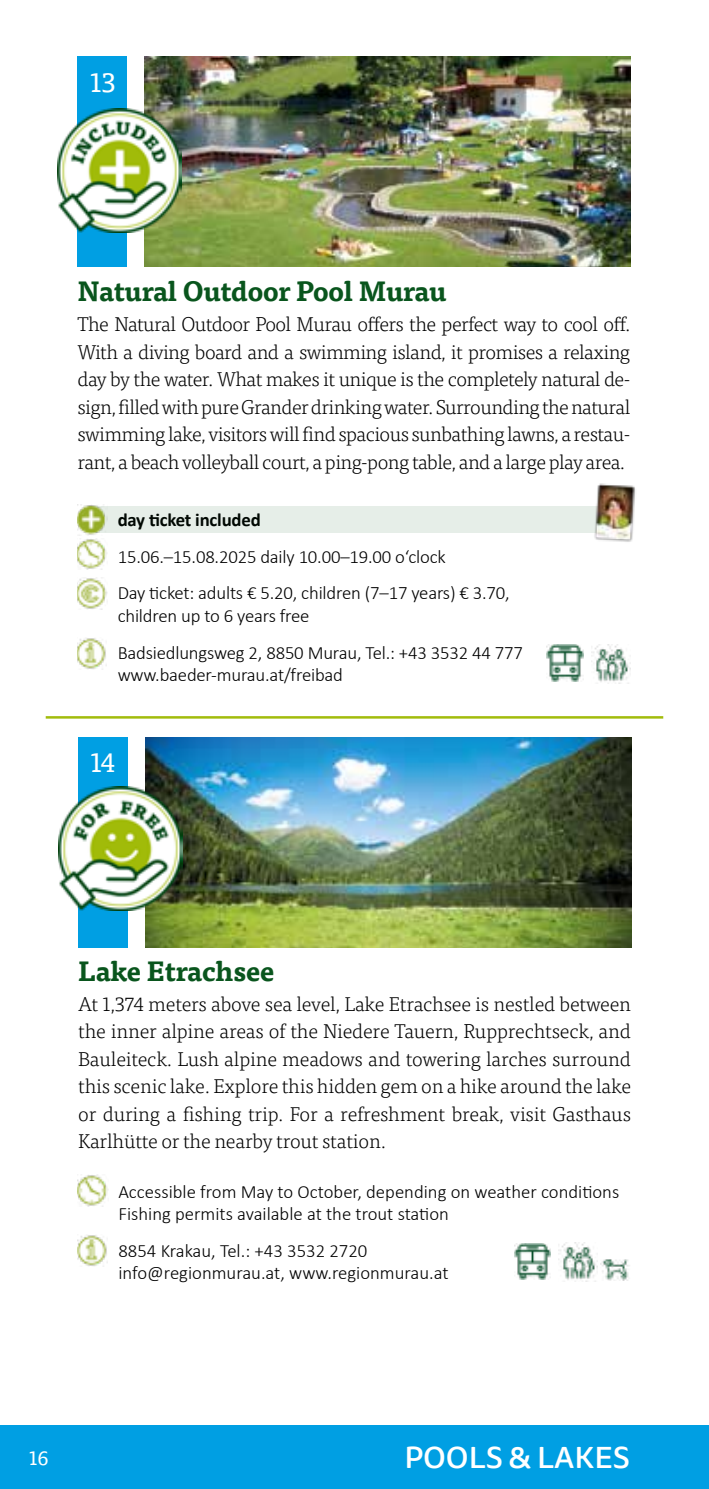
<style>
.page{position:relative;width:709px;height:1489px;background:#fff}
.page>*{position:absolute;margin:0;border:0;box-sizing:border-box;transform-origin:0 0}
.t1{font:500 30px "Tisa Sans Web W03";color:#fff}
.t2{font:700 27.5px "Tisa Pro";letter-spacing:-.01em;color:#09551d}
.t3{font:27.5px "Tisa Pro";color:#fff}
.t4{font:300 20px/27.5px "Tisa Pro";letter-spacing:-.03em;color:#000;text-align:justify}
.t5{font:20px "Tisa Pro";color:#fff}
.t6{font:300 18.75px/22.5px "Calibri";letter-spacing:-.01em;color:#000}
.t7{font:700 18.75px "Calibri";letter-spacing:-.01em;color:#000}
</style>
<div class="page">
<div style="left:0;top:1424px;width:709px;height:64px;background:#009fe3"></div>
<hr style="left:46px;top:716px;width:617px;height:2px;background:#a2bc0c">
<img style="left:78px;top:1174px;width:30px;height:31px">
<img style="left:78px;top:1235px;width:30px;height:31px">
<img style="left:558px;top:1242px;width:39px;height:39px">
<img style="left:600px;top:1259px;width:30px;height:21px">
<img style="left:514px;top:1243px;width:37px;height:36px">
<div style="left:78px;top:737px;width:50px;height:210px;background:#009fe3"></div>
<img style="left:145px;top:737px;width:486px;height:210px">
<img style="left:58px;top:786px;width:124px;height:124px">
<div style="left:77px;top:57px;width:50px;height:210px;background:#009fe3"></div>
<img style="left:145px;top:57px;width:485px;height:210px">
<img style="left:57px;top:108px;width:125px;height:125px">
<div style="left:91px;top:506px;width:539px;height:27px;background:#e6eee8"></div>
<img style="left:77px;top:538px;width:30px;height:32px">
<img style="left:77px;top:577px;width:30px;height:32px">
<img style="left:77px;top:638px;width:30px;height:31px">
<img style="left:77px;top:504px;width:31px;height:31px">
<img style="left:594px;top:483px;width:42px;height:59px">
<img style="left:591px;top:644px;width:39px;height:39px">
<img style="left:547px;top:644px;width:36px;height:37px">
<h2 class="t3" style="left:90px;top:62px;width:27px">13</h2>
<h2 class="t2" style="left:77px;top:269px;width:371px">Natural Outdoor Pool Murau</h2>
<p class="t4" style="left:77px;top:309px;width:554px">The Natural Outdoor Pool Murau offers the perfect way to cool off.<br>With a diving board and a swimming island, it promises a relaxing day by the water. What makes it unique is the completely natural de&shy;sign, filled with pure Grander drinking water. Surrounding the natural swimming lake, visitors will find spacious sunbathing lawns, a restau&shy;rant, a beach volleyball court, a ping-pong table, and a large play area.</p>
<p class="t7" style="left:118px;top:506px;width:145px">day ticket included</p>
<p class="t6" style="left:118px;top:538px;width:393px;line-height:36.8px">15.06.–15.08.2025 daily 10.00–19.00 o‘clock<br>Day ticket: adults € 5.20, children (7–17 years) € 3.70,</p>
<p class="t6" style="left:118px;top:597px;width:407px;line-height:36.8px">children up to 6 years free<br>Badsiedlungsweg 2, 8850 Murau, Tel.: +43 3532 44 777</p>
<p class="t6" style="left:118px;top:663px;width:227px">www.baeder-murau.at/freibad</p>
<h2 class="t3" style="left:90px;top:742px;width:27px">14</h2>
<h2 class="t2" style="left:78px;top:948px;width:198px">Lake Etrachsee</h2>
<p class="t4" style="left:78px;top:989px;width:554px">At 1,374 meters above sea level, Lake Etrachsee is nestled between the inner alpine areas of the Niedere Tauern, Rupprechtseck, and Bauleiteck. Lush alpine meadows and towering larches surround this scenic lake. Explore this hidden gem on a hike around the lake or during a fishing trip. For a refreshment break, visit Gasthaus Karlhütte or the nearby trout station.</p>
<p class="t6" style="left:118px;top:1179px;width:502px">Accessible from May to October, depending on weather conditions<br>Fishing permits available at the trout station</p>
<p class="t6" style="left:118px;top:1238px;width:332px">8854 Krakau, Tel.: +43 3532 2720 info@regionmurau.at, www.regionmurau.at</p>
<p class="t5" style="left:29px;top:1442px;width:21px">16</p>
<h1 class="t1" style="left:404px;top:1439px;width:227px">POOLS &amp; LAKES</h1>
</div>
